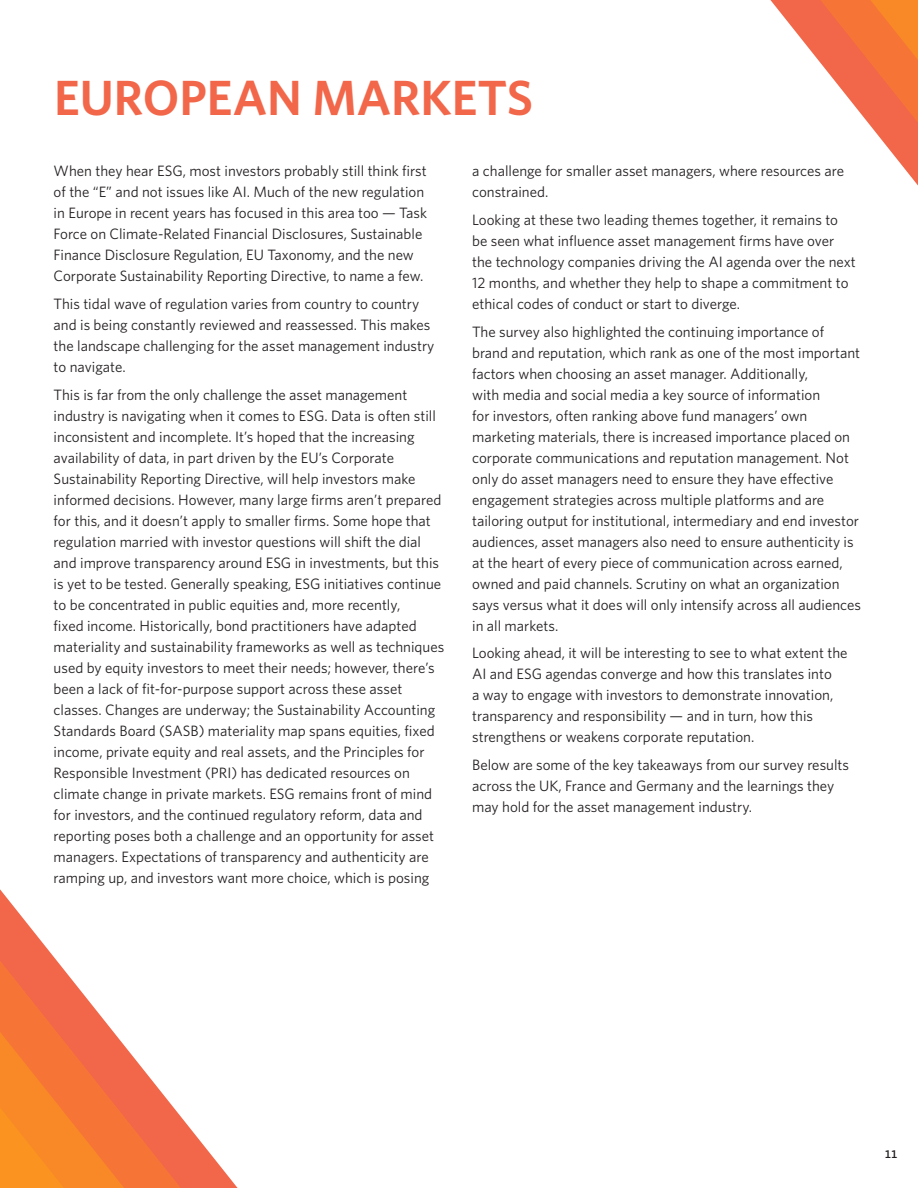
<style>
.page{position:relative;width:918px;height:1188px;background:#fff}
.page>*{position:absolute;margin:0;border:0;box-sizing:border-box;transform-origin:0 0}
.t1{font:600 49.5px "Whitney";color:#f26649}
.t2{font:15px/21px "Whitney";color:#231f20}
.t3{font:600 15px "Archer";color:#231f20}
</style>
<div class="page">
<svg style="left:770px;top:0;width:148px;height:186px"></svg>
<svg style="left:157px;top:1087px;width:54px;height:101px;fill:#f26649"></svg>
<svg style="left:0;top:889px;width:157px;height:299px"></svg>
<p class="t1" style="left:54px;top:65px;width:481px">EUROPEAN MARKETS</p>
<p class="t2" style="left:54px;top:160px;width:375px">When they hear ESG, most investors probably still think first of the “E” and not issues like AI. Much of the new regulation in Europe in recent years has focused in this area too — Task Force on Climate-Related Financial Disclosures, Sustainable Finance Disclosure Regulation, EU Taxonomy, and the new Corporate Sustainability Reporting Directive, to name a few.</p>
<p class="t2" style="left:54px;top:293px;width:382px">This tidal wave of regulation varies from country to country and is being constantly reviewed and reassessed. This makes the landscape challenging for the asset management industry to navigate.</p>
<p class="t2" style="left:54px;top:384px;width:392px">This is far from the only challenge the asset management industry is navigating when it comes to ESG. Data is often still inconsistent and incomplete. It’s hoped that the increasing availability of data, in part driven by the EU’s Corporate Sustainability Reporting Directive, will help investors make informed decisions. However, many large firms aren’t prepared for this, and it doesn’t apply to smaller firms. Some hope that regulation married with investor questions will shift the dial and improve transparency around ESG in investments, but this is yet to be tested. Generally speaking, ESG initiatives continue to be concentrated in public equities and, more recently,<br>fixed income. Historically, bond practitioners have adapted materiality and sustainability frameworks as well as techniques used by equity investors to meet their needs; however, there’s been a lack of fit-for-purpose support across these asset classes. Changes are underway; the Sustainability Accounting Standards Board (SASB) materiality map spans equities, fixed income, private equity and real assets, and the Principles for Responsible Investment (PRI) has dedicated resources on climate change in private markets. ESG remains front of mind for investors, and the continued regulatory reform, data and reporting poses both a challenge and an opportunity for asset managers. Expectations of transparency and authenticity are ramping up, and investors want more choice, which is posing</p>
<p class="t2" style="left:472px;top:160px;width:373px">a challenge for smaller asset managers, where resources are constrained.</p>
<p class="t2" style="left:472px;top:209px;width:385px">Looking at these two leading themes together, it remains to be seen what influence asset management firms have over the technology companies driving the AI agenda over the next 12 months, and whether they help to shape a commitment to ethical codes of conduct or start to diverge.</p>
<p class="t2" style="left:472px;top:321px;width:390px">The survey also highlighted the continuing importance of brand and reputation, which rank as one of the most important factors when choosing an asset manager. Additionally,<br>with media and social media a key source of information<br>for investors, often ranking above fund managers’ own marketing materials, there is increased importance placed on corporate communications and reputation management. Not only do asset managers need to ensure they have effective engagement strategies across multiple platforms and are tailoring output for institutional, intermediary and end investor audiences, asset managers also need to ensure authenticity is at the heart of every piece of communication across earned, owned and paid channels. Scrutiny on what an organization says versus what it does will only intensify across all audiences in all markets.</p>
<p class="t2" style="left:472px;top:642px;width:377px">Looking ahead, it will be interesting to see to what extent the AI and ESG agendas converge and how this translates into<br>a way to engage with investors to demonstrate innovation, transparency and responsibility — and in turn, how this strengthens or weakens corporate reputation.</p>
<p class="t2" style="left:472px;top:754px;width:378px">Below are some of the key takeaways from our survey results across the UK, France and Germany and the learnings they may hold for the asset management industry.</p>
<p class="t3" style="left:885px;top:1142px;width:14px">11</p>
</div>
